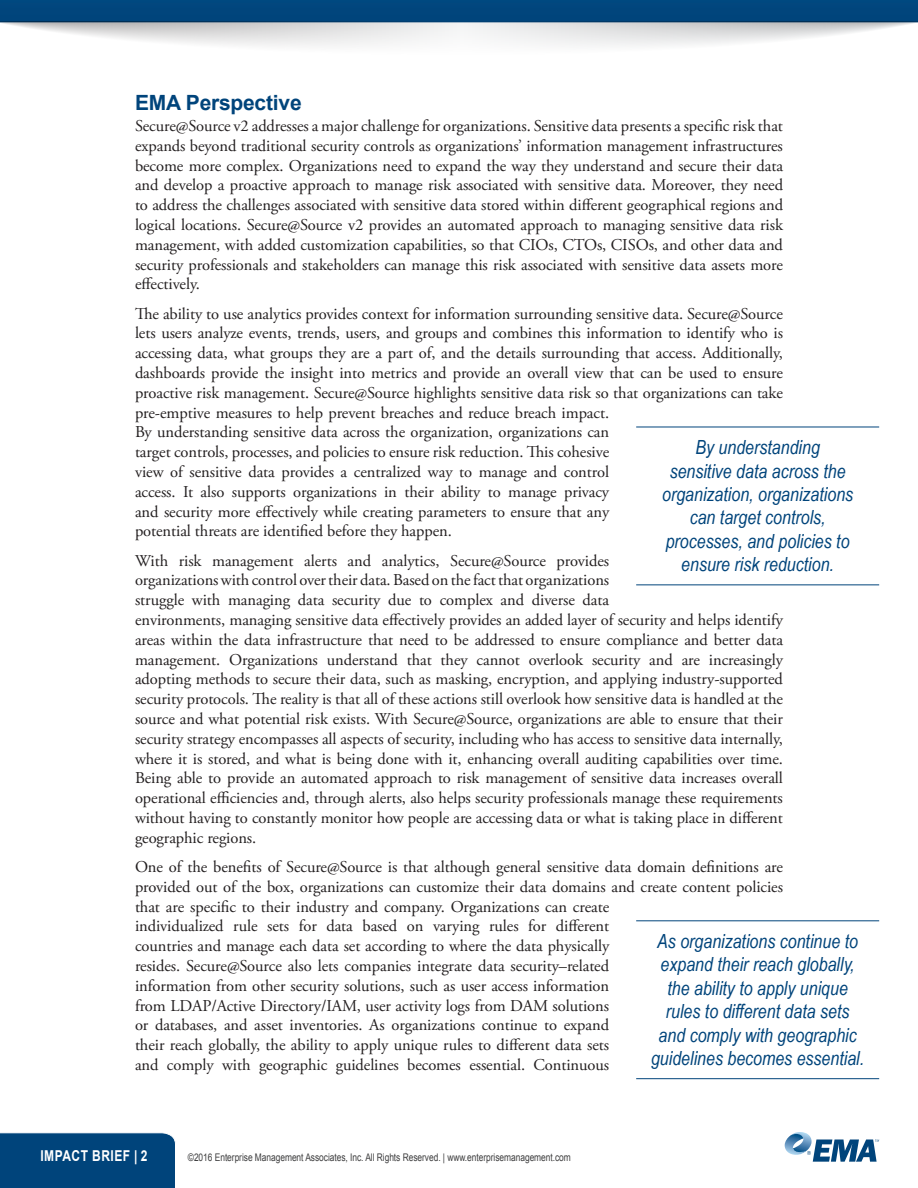
<style>
.page{position:relative;width:918px;height:1188px;background:#fff}
.page>*{position:absolute;margin:0;border:0;box-sizing:border-box;transform-origin:0 0}
.Heading_1{font:700 21px "Arial";letter-spacing:-.01em;color:#00447b}
.SIDEBAR{font:italic 19.5px/23.4px "Arial Narrow";color:#00447b;text-align:center}
.t1{font:16.5px/19.8px "Adobe Garamond Pro";letter-spacing:-.005em;color:#231f20}
.Page_footer{font:700 15px "Arial";letter-spacing:.04em;color:#fff;scale:.8 1}
.Copyright_info{font:10.5px "Arial";letter-spacing:-.005em;color:#3e3e3f;scale:.8 1}
</style>
<div class="page">
<div style="left:0;top:1132px;width:176px;height:56px;background:#00447b"></div>
<svg style="left:785px;top:1132px;width:94px;height:30px"></svg>
<svg style="left:0;top:0;width:918px;height:46px"></svg>
<hr style="left:636px;top:427px;width:243px;height:1px;background:#00447b">
<hr style="left:636px;top:585px;width:243px;height:1px;background:#00447b">
<hr style="left:636px;top:921px;width:243px;height:1px;background:#00447b">
<hr style="left:636px;top:1078px;width:243px;height:1px;background:#00447b">
<p class="Heading_1" style="left:135px;top:88px;width:168px">EMA Perspective</p>
<p class="t1" style="left:135px;top:116px;width:650px;text-align:justify">Secure@Source v2 addresses a major challenge for organizations. Sensitive data presents a specific risk that expands beyond traditional security controls as organizations’ information management infrastructures become more complex. Organizations need to expand the way they understand and secure their data and develop a proactive approach to manage risk associated with sensitive data. Moreover, they need to address the challenges associated with sensitive data stored within different geographical regions and logical locations. Secure@Source v2 provides an automated approach to managing sensitive data risk management, with added customization capabilities, so that CIOs, CTOs, CISOs, and other data and security professionals and stakeholders can manage this risk associated with sensitive data assets more effectively.</p>
<p class="t1" style="left:135px;top:304px;width:650px">The ability to use analytics provides context for information surrounding sensitive data. Secure@Source lets users analyze events, trends, users, and groups and combines this information to identify who is accessing data, what groups they are a part of, and the details surrounding that access. Additionally, dashboards provide the insight into metrics and provide an overall view that can be used to ensure proactive risk management. Secure@Source highlights sensitive data risk so that organizations can take pre-emptive measures to help prevent breaches and reduce breach impact.<br>By understanding sensitive data across the organization, organizations can<br>target controls, processes, and policies to ensure risk reduction. This cohesive<br>view of sensitive data provides a centralized way to manage and control<br>access. It also supports organizations in their ability to manage privacy<br>and security more effectively while creating parameters to ensure that any<br>potential threats are identified before they happen.</p>
<p class="t1" style="left:135px;top:551px;width:650px">With risk management alerts and analytics, Secure@Source provides<br>organizations with control over their data. Based on the fact that organizations<br>struggle with managing data security due to complex and diverse data<br>environments, managing sensitive data effectively provides an added layer of security and helps identify areas within the data infrastructure that need to be addressed to ensure compliance and better data management. Organizations understand that they cannot overlook security and are increasingly adopting methods to secure their data, such as masking, encryption, and applying industry-supported security protocols. The reality is that all of these actions still overlook how sensitive data is handled at the source and what potential risk exists. With Secure@Source, organizations are able to ensure that their security strategy encompasses all aspects of security, including who has access to sensitive data internally, where it is stored, and what is being done with it, enhancing overall auditing capabilities over time.<br>Being able to provide an automated approach to risk management of sensitive data increases overall operational efficiencies and, through alerts, also helps security professionals manage these requirements without having to constantly monitor how people are accessing data or what is taking place in different geographic regions.</p>
<p class="t1" style="left:135px;top:858px;width:650px">One of the benefits of Secure@Source is that although general sensitive data domain definitions are provided out of the box, organizations can customize their data domains and create content policies that are specific to their industry and company. Organizations can create<br>individualized rule sets for data based on varying rules for different<br>countries and manage each data set according to where the data physically<br>resides. Secure@Source also lets companies integrate data security–related<br>information from other security solutions, such as user access information<br>from LDAP/Active Directory/IAM, user activity logs from DAM solutions<br>or databases, and asset inventories. As organizations continue to expand<br>their reach globally, the ability to apply unique rules to different data sets<br>and comply with geographic guidelines becomes essential. Continuous</p>
<p class="SIDEBAR" style="left:662px;top:435px;width:193px">By understanding sensitive data across the organization, organizations can target controls, processes, and policies to ensure risk reduction.</p>
<p class="SIDEBAR" style="left:651px;top:929px;width:215px">As organizations continue to expand their reach globally, the ability to apply unique rules to different data sets and comply with geographic guidelines becomes essential.</p>
<p class="Page_footer" style="left:40px;top:1146px;width:135px">IMPACT BRIEF | 2</p>
<p class="Copyright_info" style="left:188px;top:1150px;width:480px">©2016 Enterprise Management Associates, Inc. All Rights Reserved. | www.enterprisemanagement.com</p>
</div>
